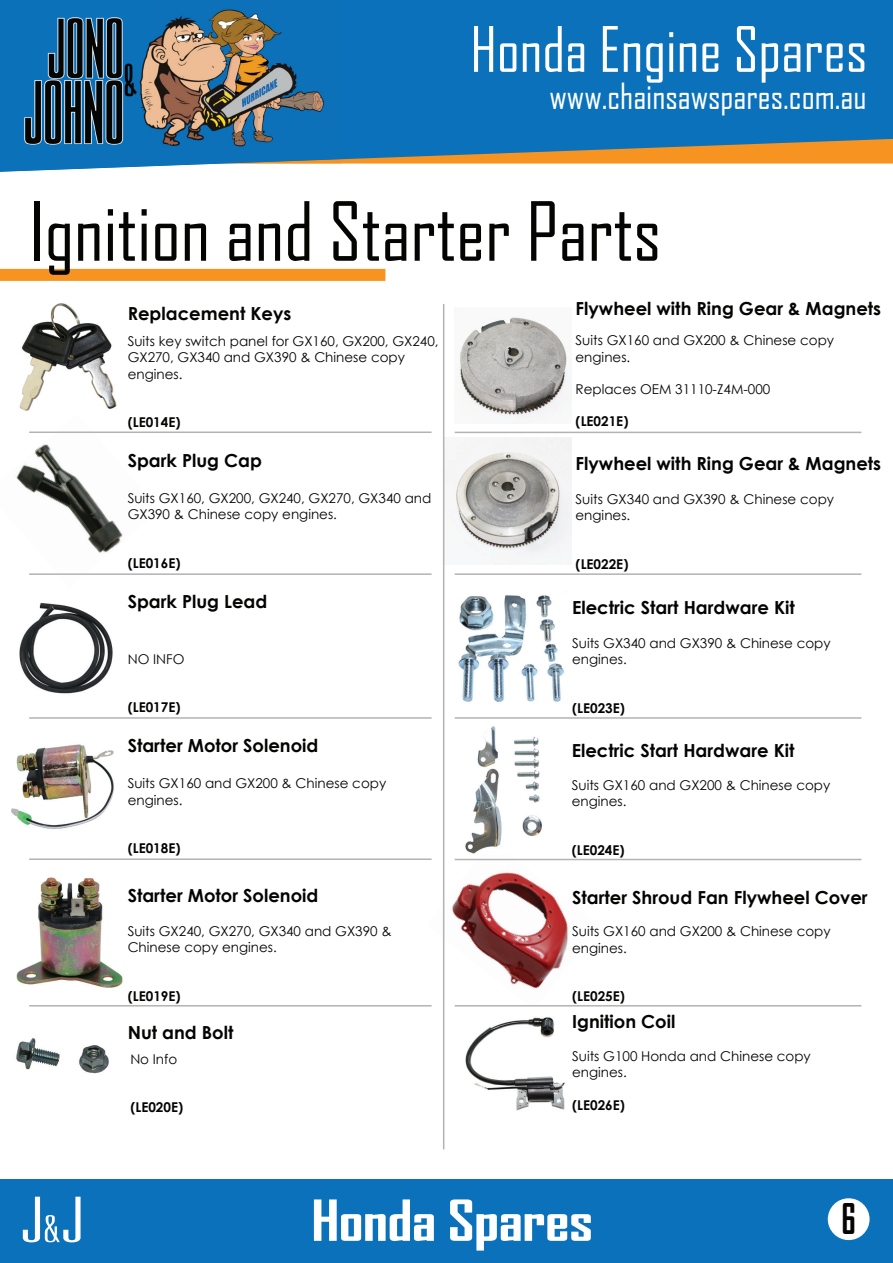
<style>
.page{position:relative;width:893px;height:1263px;background:#fff}
.page>*{position:absolute;margin:0;border:0;box-sizing:border-box;transform-origin:0 0}
.t1{font:78px "Agency FB";color:#040503}
.t2{font:63px "Universal Accreditation";color:#fff;scale:1.76 1}
.t3{font:60px "Agency FB";color:#fff}
.t4{font:700 condensed 54.15px "Agency FB";color:#fff;scale:1.44 1}
.t5{font:700 condensed 40.5px "Agency FB";color:#040503}
.t6{font:37.5px "Universal Accreditation";color:#fff;scale:1.76 1}
.t7{font:34.5px "Agency FB";color:#fff}
.t8{font:700 18px "Century Gothic";color:#040503}
.t9{font:13.5px/16.2px "Century Gothic";color:#040503}
.t10{font:700 13.5px "Century Gothic";color:#040503}
.s1{font-size:63px}
</style>
<div class="page">
<img style="left:426px;top:841px;width:173px;height:168px">
<img style="left:445px;top:437px;width:127px;height:127px">
<img style="left:16px;top:1006px;width:98px;height:68px">
<img style="left:16px;top:444px;width:107px;height:109px">
<svg style="left:342px;top:0;width:551px;height:164px;background:#1f74ac"></svg>
<img style="left:49px;top:0;width:100px;height:144px">
<img style="left:149px;top:0;width:144px;height:144px">
<img style="left:293px;top:0;width:49px;height:144px">
<img style="left:0;top:0;width:100px;height:43px">
<img style="left:0;top:43px;width:49px;height:129px">
<img style="left:48px;top:144px;width:294px;height:26px">
<div style="left:0;top:269px;width:385px;height:12px;background:#f79321"></div>
<hr style="left:443px;top:304px;width:1px;height:845px;background:#b3b3b3">
<hr style="left:455px;top:432px;width:406px;height:1px;background:#b3b3b3">
<hr style="left:455px;top:573px;width:406px;height:2px;background:#b3b3b3">
<hr style="left:455px;top:717px;width:406px;height:2px;background:#b3b3b3">
<hr style="left:455px;top:859px;width:406px;height:1px;background:#b3b3b3">
<hr style="left:455px;top:1005px;width:406px;height:1px;background:#b3b3b3">
<hr style="left:29px;top:431px;width:403px;height:2px;background:#b3b3b3">
<hr style="left:29px;top:573px;width:403px;height:2px;background:#b3b3b3">
<hr style="left:29px;top:717px;width:403px;height:2px;background:#b3b3b3">
<hr style="left:29px;top:858px;width:403px;height:2px;background:#b3b3b3">
<hr style="left:29px;top:1005px;width:403px;height:1px;background:#b3b3b3">
<img style="left:19px;top:303px;width:98px;height:108px">
<img style="left:19px;top:602px;width:94px;height:92px">
<img style="left:11px;top:744px;width:103px;height:85px">
<img style="left:16px;top:877px;width:107px;height:111px">
<img style="left:460px;top:317px;width:111px;height:106px">
<img style="left:458px;top:595px;width:106px;height:107px">
<img style="left:446px;top:726px;width:126px;height:129px">
<img style="left:465px;top:1017px;width:100px;height:94px">
<div style="left:0;top:1179px;width:893px;height:84px;background:#0a71ba"></div>
<div style="left:828px;top:1198px;width:42px;height:42px;background:#fff;border-radius:50%"></div>
<h3 class="t3" style="left:470px;top:13px;width:399px">Honda Engine Spares</h3>
<h3 class="t7" style="left:550px;top:75px;width:318px">www.chainsawspares.com.au</h3>
<h1 class="t1" style="left:29px;top:184px;width:634px">Ignition and Starter Parts</h1>
<h3 class="t8" style="left:128px;top:300px;width:165px">Replacement Keys</h3>
<p class="t9" style="left:128px;top:333px;width:312px">Suits key switch panel for GX160, GX200, GX240,<br>GX270, GX340 and GX390 &amp; Chinese copy engines.</p>
<p class="t10" style="left:128px;top:412px;width:54px">(LE014E)</p>
<h3 class="t8" style="left:128px;top:447px;width:136px">Spark Plug Cap</h3>
<p class="t9" style="left:128px;top:490px;width:305px">Suits GX160, GX200, GX240, GX270, GX340 and<br>GX390 &amp; Chinese copy engines.</p>
<p class="t10" style="left:128px;top:553px;width:54px">(LE016E)</p>
<h3 class="t8" style="left:128px;top:587px;width:141px">Spark Plug Lead</h3>
<h3 class="t8" style="left:575px;top:295px;width:307px">Flywheel with Ring Gear &amp; Magnets</h3>
<p class="t9" style="left:575px;top:332px;width:260px">Suits GX160 and GX200 &amp; Chinese copy engines.</p>
<p class="t9" style="left:575px;top:381px;width:196px">Replaces OEM 31110-Z4M-000</p>
<p class="t10" style="left:575px;top:411px;width:54px">(LE021E)</p>
<h3 class="t8" style="left:575px;top:450px;width:307px">Flywheel with Ring Gear &amp; Magnets</h3>
<p class="t9" style="left:575px;top:491px;width:260px">Suits GX340 and GX390 &amp; Chinese copy engines.</p>
<p class="t10" style="left:575px;top:554px;width:54px">(LE022E)</p>
<h3 class="t8" style="left:572px;top:594px;width:224px">Electric Start Hardware Kit</h3>
<p class="t9" style="left:572px;top:635px;width:260px">Suits GX340 and GX390 &amp; Chinese copy engines.</p>
<p class="t10" style="left:572px;top:698px;width:54px">(LE023E)</p>
<h3 class="t8" style="left:572px;top:737px;width:224px">Electric Start Hardware Kit</h3>
<p class="t9" style="left:572px;top:777px;width:260px">Suits GX160 and GX200 &amp; Chinese copy engines.</p>
<p class="t10" style="left:572px;top:839px;width:54px">(LE024E)</p>
<h3 class="t8" style="left:572px;top:883px;width:297px">Starter Shroud Fan Flywheel Cover</h3>
<p class="t9" style="left:572px;top:923px;width:260px">Suits GX160 and GX200 &amp; Chinese copy engines.</p>
<p class="t10" style="left:572px;top:986px;width:54px">(LE025E)</p>
<h3 class="t8" style="left:572px;top:1008px;width:105px">Ignition Coil</h3>
<p class="t9" style="left:572px;top:1048px;width:240px">Suits G100 Honda and Chinese copy engines.</p>
<p class="t10" style="left:572px;top:1094px;width:54px">(LE026E)</p>
<p class="t9" style="left:128px;top:650px;width:58px">NO INFO</p>
<p class="t10" style="left:128px;top:697px;width:54px">(LE017E)</p>
<h3 class="t8" style="left:128px;top:731px;width:192px">Starter Motor Solenoid</h3>
<p class="t9" style="left:128px;top:775px;width:260px">Suits GX160 and GX200 &amp; Chinese copy engines.</p>
<p class="t10" style="left:128px;top:838px;width:54px">(LE018E)</p>
<h3 class="t8" style="left:128px;top:882px;width:192px">Starter Motor Solenoid</h3>
<p class="t9" style="left:128px;top:922px;width:266px">Suits GX240, GX270, GX340 and GX390 &amp;<br>Chinese copy engines.</p>
<p class="t10" style="left:128px;top:985px;width:54px">(LE019E)</p>
<h3 class="t8" style="left:128px;top:1019px;width:107px">Nut and Bolt</h3>
<p class="t9" style="left:130px;top:1050px;width:48px">No Info</p>
<p class="t10" style="left:130px;top:1097px;width:54px">(LE020E)</p>
<h2 class="t2" style="left:23px;top:1191px;width:13px">J</h2>
<h3 class="t4" style="left:311px;top:1191px;width:197px">Honda Spares</h3>
<h3 class="t5" style="left:842px;top:1197px;width:15px">6</h3>
<h3 class="t6" style="left:43px;top:1212px;width:25px">&amp;<span class="s1">J</span></h3>
</div>
